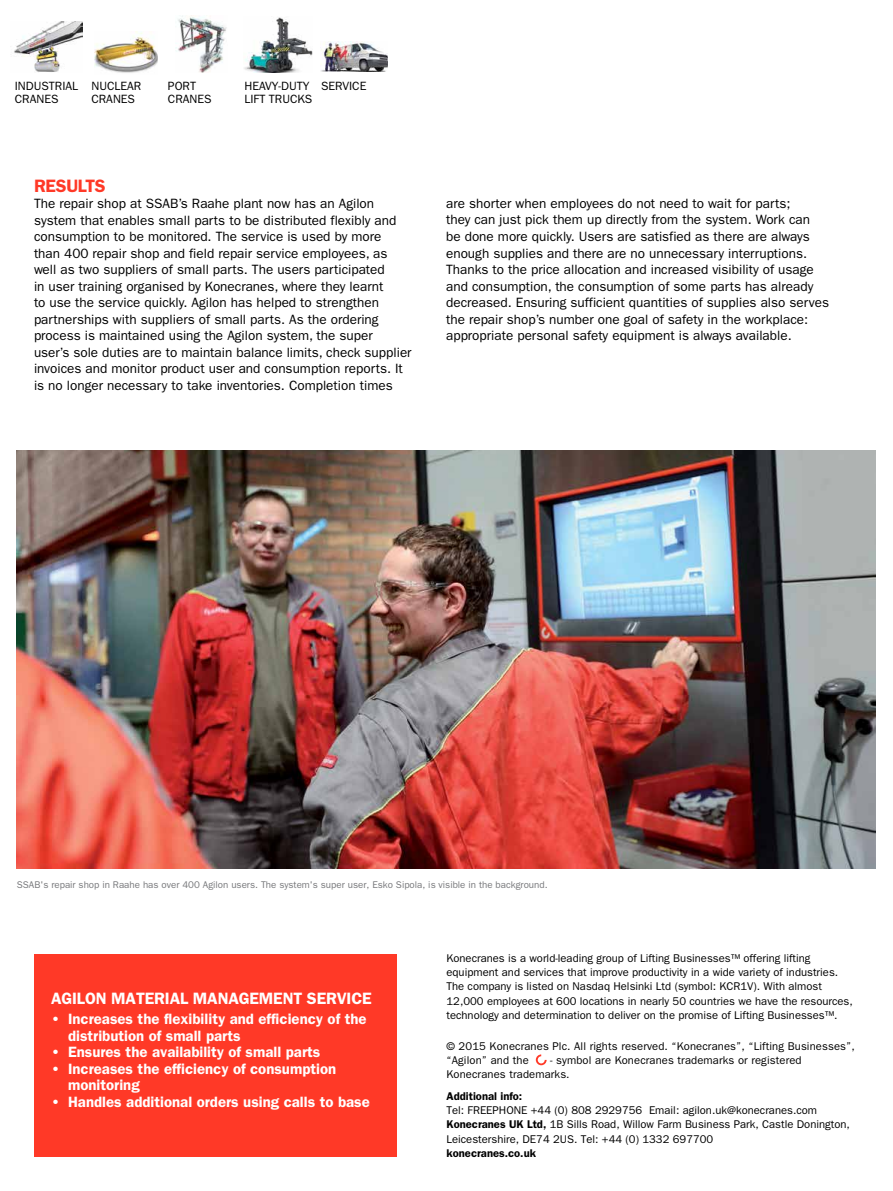
<style>
.page{position:relative;width:893px;height:1191px;background:#fff}
.page>*{position:absolute;margin:0;border:0;box-sizing:border-box;transform-origin:0 0}
.t1{font:600 18px "ITC Franklin Gothic Std";letter-spacing:-.02em;color:#ff3927}
.t2{font:600 16.5px "ITC Franklin Gothic Std";letter-spacing:-.01em;color:#fff}
.t3{font:600 15px/16.5px "ITC Franklin Gothic Std";color:#fff}
.t4{font:13.5px/16.5px "ITC Franklin Gothic Std";color:#000}
.t5{font:12px/13.5px "ITC Franklin Gothic Std";color:#000}
.t6{font:11.25px/14.2px "ITC Franklin Gothic Std";color:#000}
.t7{font:600 11.25px "ITC Franklin Gothic Std";color:#000}
.t8{font:9.75px "ITC Franklin Gothic Std";color:#77787b}
.s1{font-weight:600}
</style>
<div class="page">
<img style="left:321px;top:41px;width:67px;height:30px">
<img style="left:244px;top:17px;width:69px;height:56px">
<img style="left:176px;top:16px;width:51px;height:56px">
<img style="left:95px;top:31px;width:63px;height:42px">
<img style="left:14px;top:21px;width:68px;height:51px">
<svg style="left:536px;top:1054px;width:11px;height:11px"></svg>
<img style="left:17px;top:451px;width:859px;height:417px">
<div style="left:34px;top:954px;width:362px;height:203px;background:#ff3927"></div>
<p class="t5" style="left:15px;top:79px;width:65px">INDUSTRIAL<br>CRANES</p>
<p class="t5" style="left:168px;top:79px;width:45px">PORT<br>CRANES</p>
<p class="t5" style="left:244px;top:79px;width:69px">HEAVY-DUTY<br>LIFT TRUCKS</p>
<p class="t5" style="left:91px;top:79px;width:51px">NUCLEAR</p>
<p class="t5" style="left:321px;top:79px;width:47px">SERVICE</p>
<p class="t5" style="left:91px;top:92px;width:45px">CRANES</p>
<h1 class="t1" style="left:34px;top:175px;width:73px">RESULTS</h1>
<p class="t4" style="left:34px;top:195px;width:379px">The repair shop at SSAB’s Raahe plant now has an Agilon system that enables small parts to be distributed flexibly and consumption to be monitored. The service is used by more<br>than 400 repair shop and field repair service employees, as well as two suppliers of small parts. The users participated<br>in user training organised by Konecranes, where they learnt<br>to use the service quickly. Agilon has helped to strengthen partnerships with suppliers of small parts. As the ordering process is maintained using the Agilon system, the super<br>user’s sole duties are to maintain balance limits, check supplier invoices and monitor product user and consumption reports. It is no longer necessary to take inventories. Completion times</p>
<p class="t4" style="left:446px;top:195px;width:384px">are shorter when employees do not need to wait for parts;<br>they can just pick them up directly from the system. Work can<br>be done more quickly. Users are satisfied as there are always enough supplies and there are no unnecessary interruptions.<br>Thanks to the price allocation and increased visibility of usage and consumption, the consumption of some parts has already decreased. Ensuring sufficient quantities of supplies also serves the repair shop’s number one goal of safety in the workplace: appropriate personal safety equipment is always available.</p>
<p class="t8" style="left:17px;top:879px;width:532px">SSAB's repair shop in Raahe has over 400 Agilon users. The system's super user, Esko Sipola, is visible in the background.</p>
<p class="t2" style="left:51px;top:988px;width:322px">AGILON MATERIAL MANAGEMENT SERVICE</p>
<p class="t3" style="left:68px;top:1011px;width:300px;text-indent:-17px">• Increases the flexibility and efficiency of the distribution of small parts</p>
<p class="t3" style="left:51px;top:1044px;width:271px">• Ensures the availability of small parts</p>
<p class="t3" style="left:68px;top:1060px;width:270px;text-indent:-17px">• Increases the efficiency of consumption monitoring</p>
<p class="t3" style="left:51px;top:1093px;width:320px">• Handles additional orders using calls to base</p>
<p class="t6" style="left:446px;top:951px;width:408px">Konecranes is a world-leading group of Lifting Businesses™ offering lifting equipment and services that improve productivity in a wide variety of industries.<br>The company is listed on Nasdaq Helsinki Ltd (symbol: KCR1V). With almost 12,000 employees at 600 locations in nearly 50 countries we have the resources, technology and determination to deliver on the promise of Lifting Businesses™.</p>
<p class="t6" style="left:446px;top:1038px;width:410px">© 2015 Konecranes Plc. All rights reserved. “Konecranes”, “Lifting Businesses”, “Agilon” and the</p>
<p class="t6" style="left:446px;top:1053px;width:357px;text-indent:104px">- symbol are Konecranes trademarks or registered<br>Konecranes trademarks.</p>
<p class="t7" style="left:446px;top:1089px;width:77px">Additional info:</p>
<p class="t6" style="left:446px;top:1103px;width:405px">Tel: FREEPHONE +44 (0) 808 2929756 Email: agilon.uk@konecranes.com<br><span class="s1">Konecranes UK Ltd,</span> 1B Sills Road, Willow Farm Business Park, Castle Donington,<br>Leicestershire, DE74 2US. Tel: +44 (0) 1332 697700</p>
<p class="t7" style="left:446px;top:1146px;width:91px">konecranes.co.uk</p>
</div>
